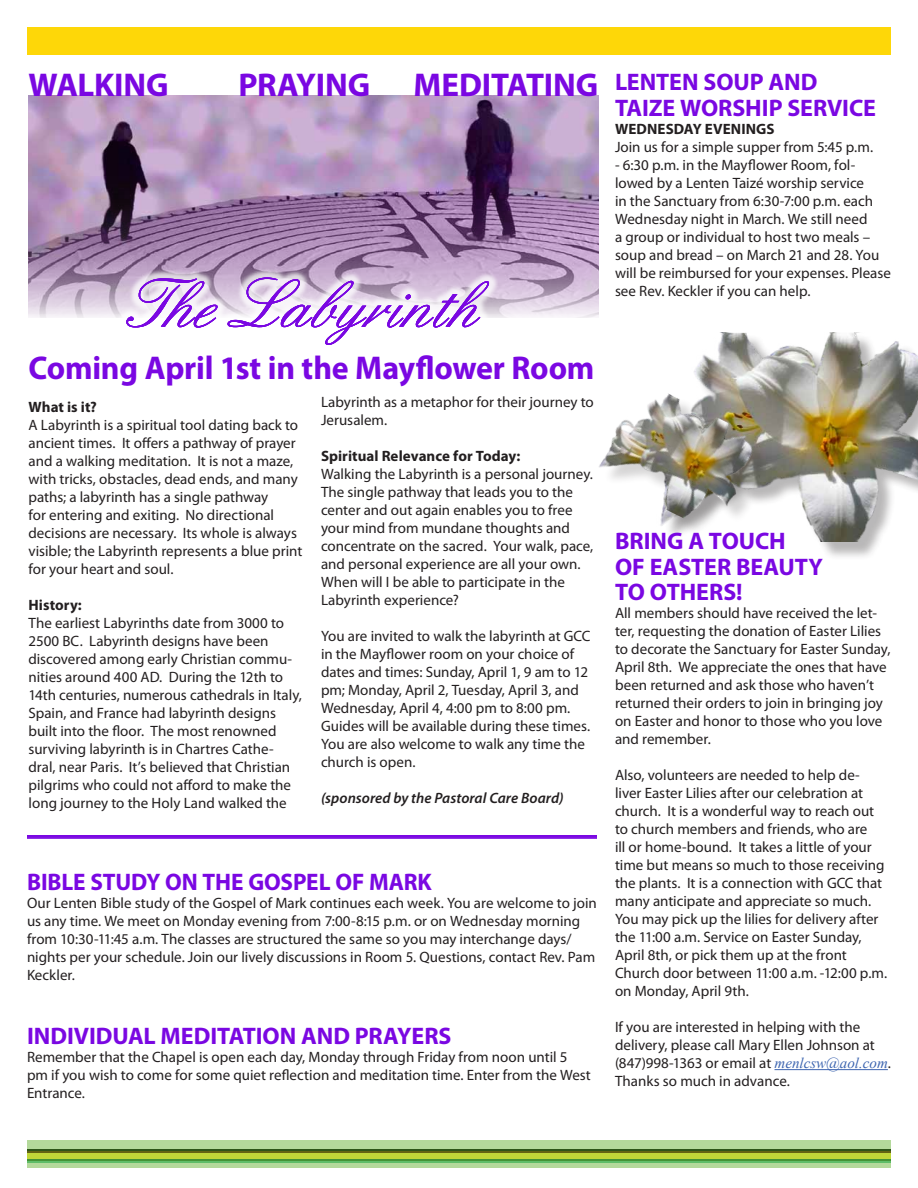
<style>
.page{position:relative;width:918px;height:1188px;background:#fff}
.page>*{position:absolute;margin:0;border:0;box-sizing:border-box;transform-origin:0 0}
.t1{font:72px "English";color:#7a07e2}
.t2{font:700 33px "Myriad Pro";letter-spacing:-.005em;color:#7a07e2}
.t3{font:700 24px "Myriad Pro";color:#7a07e2}
.t4{font:15px/18px "Myriad Pro";color:#231f20}
.t5{font:700 15px "Myriad Pro";letter-spacing:.005em;color:#231f20}
.t6{font:italic 600 15px "Myriad Pro";color:#231f20}
.s1{font-family:"Times New Roman";font-style:italic;color:#3d65b0}
</style>
<div class="page">
<img style="left:28px;top:95px;width:570px;height:223px">
<div style="left:115px;top:267px;width:383px;height:87px;background:#fff;opacity:.75"></div>
<hr style="left:27px;top:835px;width:570px;height:3px;background:#7a07e2">
<div style="left:27px;top:27px;width:864px;height:27px;background:#fed708"></div>
<div style="left:27px;top:1141px;width:864px;height:17px;background:#b4d99b"></div>
<div style="left:27px;top:1149px;width:864px;height:17px;background:#2e5619"></div>
<div style="left:27px;top:1151px;width:864px;height:14px;background:#636413"></div>
<div style="left:27px;top:1153px;width:864px;height:14px;background:#c0d738"></div>
<svg style="left:27px;top:1159px;width:864px;height:3px;background:#4da146"></svg>
<svg style="left:27px;top:1162px;width:864px;height:2px;background:#89cb81"></svg>
<hr style="left:27px;top:1164px;width:864px;height:4px;background:#b4d99b">
<div style="left:659px;top:334px;width:259px;height:226px;background:#231f20;opacity:.32"></div>
<img style="left:659px;top:332px;width:259px;height:209px">
<img style="left:599px;top:378px;width:173px;height:161px">
<hr style="left:775px;top:1069px;width:113px;height:1px;background:#3d65b0">
<p class="t2" style="left:28px;top:63px;width:142px">WALKING</p>
<p class="t2" style="left:239px;top:63px;width:133px">PRAYING</p>
<p class="t2" style="left:413px;top:63px;width:187px">MEDITATING</p>
<p class="t1" style="left:135px;top:266px;width:358px">The Labyrinth</p>
<p class="t2" style="left:28px;top:346px;width:567px">Coming April 1st in the Mayflower Room</p>
<p class="t5" style="left:28px;top:398px;width:70px">What is it?</p>
<p class="t4" style="left:28px;top:416px;width:275px">A Labyrinth is a spiritual tool dating back to ancient times. It offers a pathway of prayer and a walking meditation. It is not a maze, with tricks, obstacles, dead ends, and many paths; a labyrinth has a single pathway<br>for entering and exiting. No directional decisions are necessary. Its whole is always visible; the Labyrinth represents a blue print for your heart and soul.</p>
<p class="t5" style="left:28px;top:596px;width:55px">History:</p>
<p class="t4" style="left:28px;top:614px;width:275px">The earliest Labyrinths date from 3000 to 2500 BC. Labyrinth designs have been discovered among early Christian commu&shy;nities around 400 AD. During the 12th to 14th centuries, numerous cathedrals in Italy, Spain, and France had labyrinth designs built into the floor. The most renowned surviving labyrinth is in Chartres Cathe&shy;dral, near Paris. It’s believed that Christian pilgrims who could not afford to make the long journey to the Holy Land walked the</p>
<p class="t4" style="left:321px;top:393px;width:274px">Labyrinth as a metaphor for their journey to<br>Jerusalem.</p>
<p class="t5" style="left:321px;top:446px;width:201px">Spiritual Relevance for Today:</p>
<p class="t4" style="left:321px;top:465px;width:274px">Walking the Labyrinth is a personal journey.<br>The single pathway that leads you to the center and out again enables you to free your mind from mundane thoughts and concentrate on the sacred. Your walk, pace, and personal experience are all your own.</p>
<p class="t4" style="left:321px;top:573px;width:246px">When will I be able to participate in the<br>Labyrinth experience?</p>
<p class="t4" style="left:321px;top:627px;width:271px">You are invited to walk the labyrinth at GCC in the Mayflower room on your choice of dates and times: Sunday, April 1, 9 am to 12 pm; Monday, April 2, Tuesday, April 3, and Wednesday, April 4, 4:00 pm to 8:00 pm.<br>Guides will be available during these times.<br>You are also welcome to walk any time the church is open.</p>
<p class="t6" style="left:321px;top:789px;width:244px">(sponsored by the Pastoral Care Board)</p>
<p class="t3" style="left:27px;top:867px;width:406px">BIBLE STUDY ON THE GOSPEL OF MARK</p>
<p class="t4" style="left:27px;top:894px;width:571px">Our Lenten Bible study of the Gospel of Mark continues each week. You are welcome to join us any time. We meet on Monday evening from 7:00-8:15 p.m. or on Wednesday morning from 10:30-11:45 a.m. The classes are structured the same so you may interchange days/ nights per your schedule. Join our lively discussions in Room 5. Questions, contact Rev. Pam Keckler.</p>
<p class="t3" style="left:27px;top:1020px;width:426px">INDIVIDUAL MEDITATION AND PRAYERS</p>
<p class="t4" style="left:27px;top:1048px;width:565px">Remember that the Chapel is open each day, Monday through Friday from noon until 5 pm if you wish to come for some quiet reflection and meditation time. Enter from the West<br>Entrance.</p>
<p class="t3" style="left:615px;top:66px;width:204px">LENTEN SOUP AND</p>
<p class="t3" style="left:615px;top:92px;width:262px">TAIZE WORSHIP SERVICE</p>
<p class="t5" style="left:615px;top:119px;width:161px">WEDNESDAY EVENINGS</p>
<p class="t4" style="left:615px;top:137px;width:260px">Join us for a simple supper from 5:45 p.m.</p>
<p class="t4" style="left:615px;top:155px;width:277px">- 6:30 p.m. in the Mayflower Room, fol&shy;lowed by a Lenten Taizé worship service<br>in the Sanctuary from 6:30-7:00 p.m. each Wednesday night in March. We still need<br>a group or individual to host two meals – soup and bread – on March 21 and 28. You will be reimbursed for your expenses. Please see Rev. Keckler if you can help.</p>
<p class="t3" style="left:615px;top:525px;width:172px">BRING A TOUCH</p>
<p class="t3" style="left:615px;top:551px;width:209px">OF EASTER BEAUTY</p>
<p class="t3" style="left:615px;top:576px;width:129px">TO OTHERS!</p>
<p class="t4" style="left:615px;top:604px;width:277px">All members should have received the let&shy;ter, requesting the donation of Easter Lilies to decorate the Sanctuary for Easter Sunday, April 8th. We appreciate the ones that have been returned and ask those who haven’t returned their orders to join in bringing joy on Easter and honor to those who you love and remember.</p>
<p class="t4" style="left:615px;top:766px;width:271px">Also, volunteers are needed to help de&shy;liver Easter Lilies after our celebration at church. It is a wonderful way to reach out to church members and friends, who are<br>ill or home-bound. It takes a little of your time but means so much to those receiving the plants. It is a connection with GCC that many anticipate and appreciate so much.</p>
<p class="t4" style="left:615px;top:910px;width:274px">You may pick up the lilies for delivery after the 11:00 a.m. Service on Easter Sunday, April 8th, or pick them up at the front Church door between 11:00 a.m. -12:00 p.m. on Monday, April 9th.</p>
<p class="t4" style="left:615px;top:1018px;width:278px">If you are interested in helping with the delivery, please call Mary Ellen Johnson at (847)998-1363 or email at <span class="s1">menlcsw@aol.com</span>.<br>Thanks so much in advance.</p>
</div>
